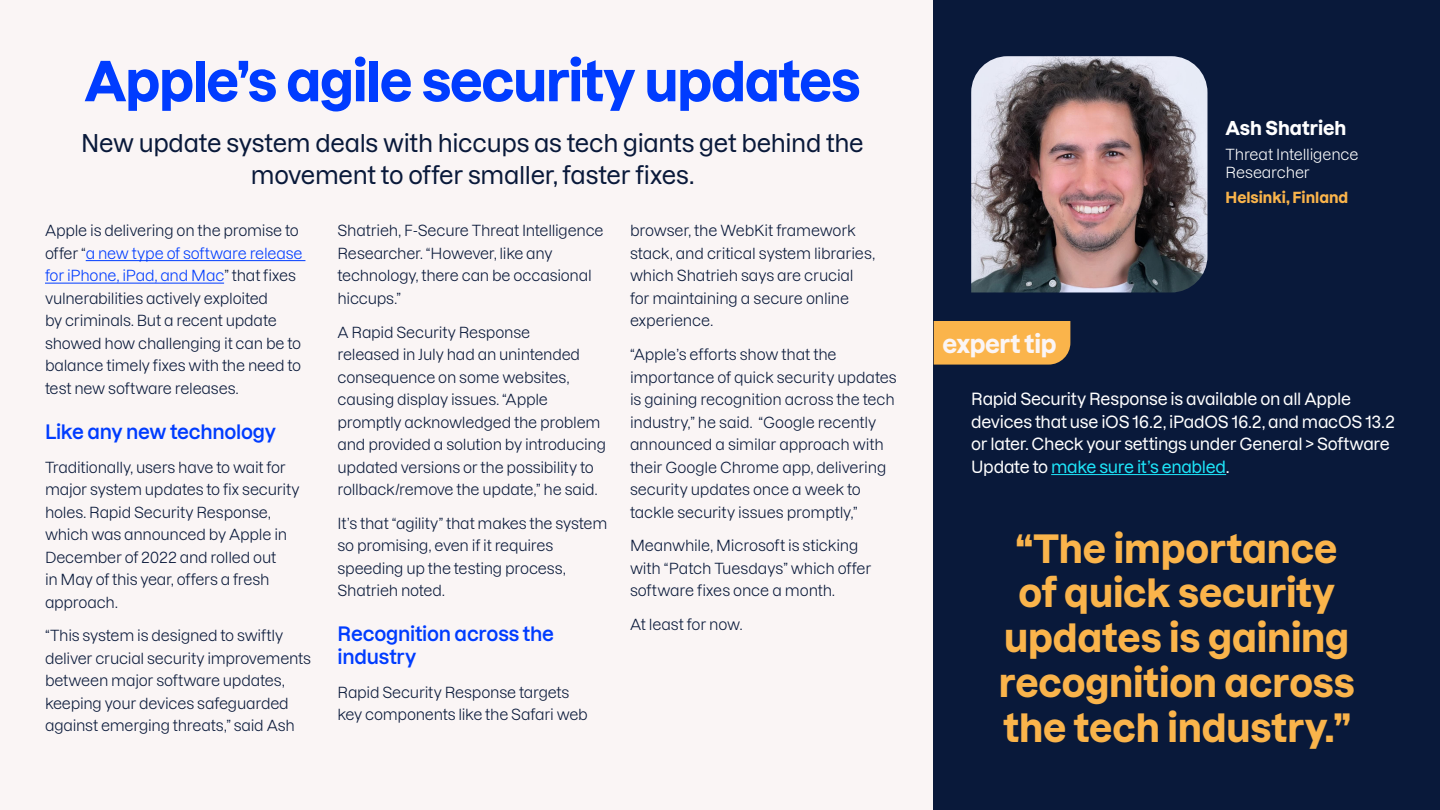
<style>
.page{position:relative;width:1440px;height:810px;background:#faf5f5}
.page>*{position:absolute;margin:0;border:0;box-sizing:border-box;transform-origin:0 0}
.t1{font:700 54px "Dazzed";letter-spacing:-.025em;color:#003cff}
.t2{font:700 38.25px/45px "Dazzed";letter-spacing:-.005em;color:#fab44b;text-align:center}
.t3{font:700 24.38px "Dazzed";letter-spacing:-.015em;color:#faf5f5}
.t4{font:500 24px/32.2px "Dazzed";letter-spacing:-.015em;color:#09193a;text-align:center}
.t5{font:600 19.5px/22.5px "Dazzed";letter-spacing:-.015em;color:#003cff}
.t6{font:700 18.75px "Dazzed";letter-spacing:-.005em;color:#fff}
.t7{font:500 16.5px/22.5px "Dazzed";letter-spacing:-.02em;color:#fff}
.t8{font:15px/22.5px "Dazzed";letter-spacing:-.015em;color:#09193a}
.t9{font:15px/18px "Dazzed";letter-spacing:-.015em;color:#fff}
.t10{font:700 15px "Dazzed";color:#fab44b}
.s1{color:#003cff}
.s2{color:#1ee6fa}
</style>
<div class="page">
<div style="left:934px;top:0;width:506px;height:810px;background:#09193a"></div>
<hr style="left:86px;top:260px;width:219px;height:1px;background:#003cff">
<hr style="left:45px;top:283px;width:179px;height:1px;background:#003cff">
<img style="left:971px;top:56px;width:237px;height:236px">
<hr style="left:1051px;top:474px;width:175px;height:1px;background:#1ee6fa">
<div style="left:934px;top:321px;width:136px;height:44px;background:#fab44b"></div>
<h1 class="t1" style="left:84px;top:38px;width:778px">Apple’s agile security updates</h1>
<h3 class="t4" style="left:81px;top:124px;width:784px">New update system deals with hiccups as tech giants get behind the movement to offer smaller, faster fixes.</h3>
<p class="t8" style="left:45px;top:218px;width:259px">Apple is delivering on the promise to offer “<span class="s1">a new type of software release for iPhone, iPad, and Mac</span>” that fixes vulnerabilities actively exploited<br>by criminals. But a recent update showed how challenging it can be to balance timely fixes with the need to test new software releases.</p>
<h3 class="t5" style="left:45px;top:418px;width:233px">Like any new technology</h3>
<p class="t8" style="left:45px;top:454px;width:256px">Traditionally, users have to wait for major system updates to fix security holes. Rapid Security Response, which was announced by Apple in<br>December of 2022 and rolled out<br>in May of this year, offers a fresh approach.</p>
<p class="t8" style="left:45px;top:623px;width:268px">“This system is designed to swiftly deliver crucial security improvements between major software updates, keeping your devices safeguarded against emerging threats,” said Ash</p>
<p class="t8" style="left:338px;top:218px;width:268px">Shatrieh, F-Secure Threat Intelligence<br>Researcher. “However, like any technology, there can be occasional hiccups.”</p>
<p class="t8" style="left:338px;top:319px;width:270px">A Rapid Security Response<br>released in July had an unintended consequence on some websites, causing display issues. “Apple promptly acknowledged the problem and provided a solution by introducing updated versions or the possibility to rollback/remove the update,” he said.</p>
<p class="t8" style="left:338px;top:510px;width:271px">It’s that “agility” that makes the system so promising, even if it requires speeding up the testing process,<br>Shatrieh noted.</p>
<h3 class="t5" style="left:338px;top:621px;width:218px">Recognition across the industry</h3>
<p class="t8" style="left:338px;top:679px;width:252px">Rapid Security Response targets key components like the Safari web</p>
<p class="t8" style="left:630px;top:218px;width:247px">browser, the WebKit framework stack, and critical system libraries, which Shatrieh says are crucial for maintaining a secure online experience.</p>
<p class="t8" style="left:630px;top:342px;width:268px">“Apple’s efforts show that the importance of quick security updates is gaining recognition across the tech industry,” he said. “Google recently announced a similar approach with their Google Chrome app, delivering security updates once a week to tackle security issues promptly,”</p>
<p class="t8" style="left:630px;top:533px;width:243px">Meanwhile, Microsoft is sticking with “Patch Tuesdays” which offer software fixes once a month.</p>
<p class="t8" style="left:630px;top:612px;width:114px">At least for now.</p>
<h3 class="t3" style="left:942px;top:324px;width:116px">expert tip</h3>
<p class="t6" style="left:1226px;top:113px;width:122px">Ash Shatrieh</p>
<p class="t9" style="left:1226px;top:144px;width:135px">Threat Intelligence<br>Researcher</p>
<p class="t10" style="left:1226px;top:185px;width:124px">Helsinki, Finland</p>
<p class="t7" style="left:971px;top:386px;width:425px">Rapid Security Response is available on all Apple devices that use iOS 16.2, iPadOS 16.2, and macOS 13.2 or later. Check your settings under General &gt; Software Update to <span class="s2">make sure it’s enabled</span>.</p>
<h2 class="t2" style="left:999px;top:522px;width:358px">“The importance of quick security updates is gaining recognition across the tech industry.”</h2>
</div>
